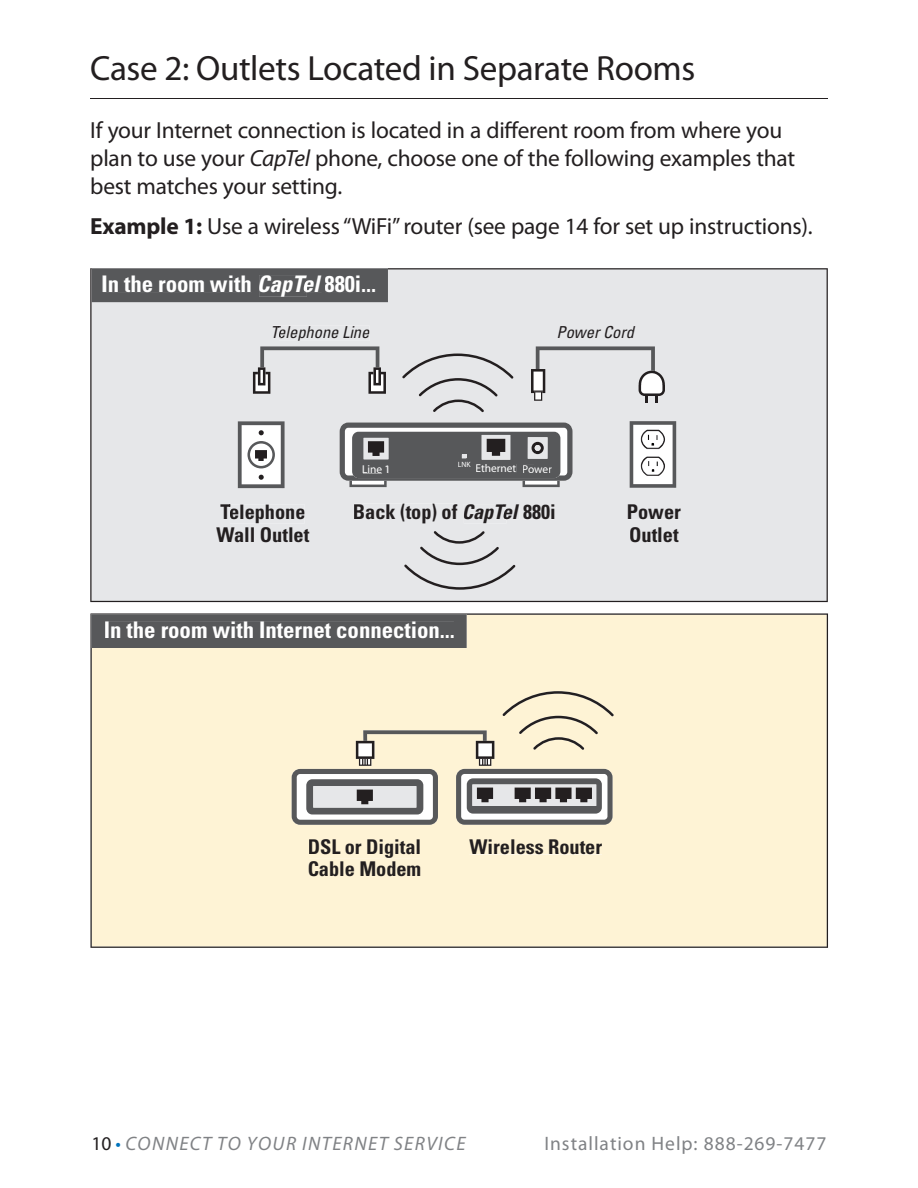
<style>
.page{position:relative;width:918px;height:1188px;background:#fff}
.page>*{position:absolute;margin:0;border:0;box-sizing:border-box;transform-origin:0 0}
.t1{font:35.1px "Myriad Pro";letter-spacing:-.01em;color:#231f20}
.t2{font:23.4px/28.2px "Myriad Pro";letter-spacing:-.01em;color:#231f20}
.t3{font:700 condensed 22.8px "Univers";color:#fff}
.t4{font:700 condensed 20.25px/22.8px "Univers";color:#231f20}
.t5{font:italic 19.5px "Myriad Pro";letter-spacing:.07em;color:#808285}
.t6{font:19.5px "Myriad Pro";letter-spacing:.05em;color:#808285}
.t7{font:italic condensed 16.5px "Univers";color:#231f20}
.t8{font:11.4px "Myriad";color:#fff}
.t9{font:7.65px "Myriad";color:#fff}
.s1{font-style:italic}
.s2{font-weight:700}
.s3{font-style:normal;color:#231f20}
.s4{font-style:normal;color:#0073bc}
</style>
<div class="page">
<hr style="left:90px;top:98px;width:737px;height:1px;background:#231f20">
<div style="left:90px;top:268px;width:738px;height:334px;background:#e6e7e9"></div>
<div style="left:90px;top:613px;width:738px;height:335px;background:#fef3d5"></div>
<svg style="left:91px;top:614px;width:311px;height:34px;background:#595a5c"></svg>
<div style="left:628px;top:504px;width:53px;height:15px;background:#e6e7e9"></div>
<div style="left:630px;top:527px;width:49px;height:15px;background:#e6e7e9"></div>
<div style="left:354px;top:504px;width:103px;height:19px;background:#e6e7e9"></div>
<svg style="left:630px;top:421px;width:46px;height:67px"></svg>
<div style="left:221px;top:504px;width:9px;height:15px;background:#e6e7e9"></div>
<svg style="left:230px;top:504px;width:75px;height:19px"></svg>
<div style="left:216px;top:527px;width:19px;height:15px;background:#e6e7e9"></div>
<div style="left:235px;top:527px;width:74px;height:15px;background:#e6e7e9"></div>
<div style="left:309px;top:839px;width:111px;height:19px;background:#fef3d5"></div>
<div style="left:309px;top:861px;width:111px;height:15px;background:#fef3d5"></div>
<div style="left:470px;top:840px;width:132px;height:14px;background:#fef3d5"></div>
<div style="left:92px;top:268px;width:296px;height:34px;background:#57585a"></div>
<div style="left:307px;top:275px;width:15px;height:17px;background:#57585a"></div>
<hr style="left:304px;top:275px;width:3px;height:17px;background:#fff">
<div style="left:325px;top:275px;width:50px;height:17px;background:#57585a"></div>
<div style="left:105px;top:622px;width:349px;height:17px;background:#57585a"></div>
<svg style="left:531px;top:346px;width:134px;height:57px;background:#c5c5c7"></svg>
<svg style="left:238px;top:421px;width:47px;height:67px"></svg>
<div style="left:558px;top:325px;width:77px;height:13px;background:#e6e7e9"></div>
<svg style="left:253px;top:326px;width:133px;height:68px;background:#d2d3d4"></svg>
<svg style="left:292px;top:730px;width:321px;height:95px;background:#bbb8af"></svg>
<svg style="left:402px;top:353px;width:212px;height:397px;background:#e2dfd6"></svg>
<svg style="left:340px;top:423px;width:233px;height:64px;background:#7f8081"></svg>
<div style="left:476px;top:464px;width:40px;height:8px;background:#57585a"></div>
<div style="left:458px;top:462px;width:13px;height:5px;background:#57585a"></div>
<img style="left:641px;top:430px;width:24px;height:46px">
<h1 class="t1" style="left:90px;top:47px;width:607px">Case 2: Outlets Located in Separate Rooms</h1>
<p class="t2" style="left:90px;top:116px;width:707px">If your Internet connection is located in a different room from where you plan to use your <span class="s1">CapTel</span> phone, choose one of the following examples that best matches your setting.</p>
<p class="t2" style="left:90px;top:212px;width:724px"><span class="s2">Example 1:</span> Use a wireless “WiFi” router (see page 14 for set up instructions).</p>
<p class="t3" style="left:101px;top:270px;width:276px">In the room with <span class="s1">CapTel</span> 880i...</p>
<p class="t7" style="left:270px;top:321px;width:101px">Telephone Line</p>
<p class="t7" style="left:557px;top:321px;width:79px">Power Cord</p>
<p class="t9" style="left:458px;top:461px;width:14px">LNK</p>
<p class="t8" style="left:476px;top:463px;width:42px">Ethernet</p>
<p class="t8" style="left:362px;top:464px;width:30px">Line 1</p>
<p class="t8" style="left:522px;top:463px;width:31px">Power</p>
<p class="t4" style="left:220px;top:500px;width:87px">Telephone</p>
<p class="t4" style="left:353px;top:500px;width:204px">Back (top) of <span class="s1">CapTel</span> 880i</p>
<p class="t4" style="left:217px;top:523px;width:94px">Wall Outlet</p>
<p class="t3" style="left:104px;top:616px;width:353px">In the room with Internet connection...</p>
<p class="t4" style="left:627px;top:500px;width:56px">Power<br>Outlet</p>
<p class="t4" style="left:308px;top:836px;width:115px;line-height:21.6px">DSL or Digital<br>Cable Modem</p>
<p class="t4" style="left:470px;top:835px;width:134px">Wireless Router</p>
<p class="t5" style="left:92px;top:1132px;width:376px"><span class="s3">10</span> <span class="s4">•</span> CONNECT TO YOUR INTERNET SERVICE</p>
<p class="t6" style="left:545px;top:1132px;width:283px">Installation Help: 888-269-7477</p>
</div>
